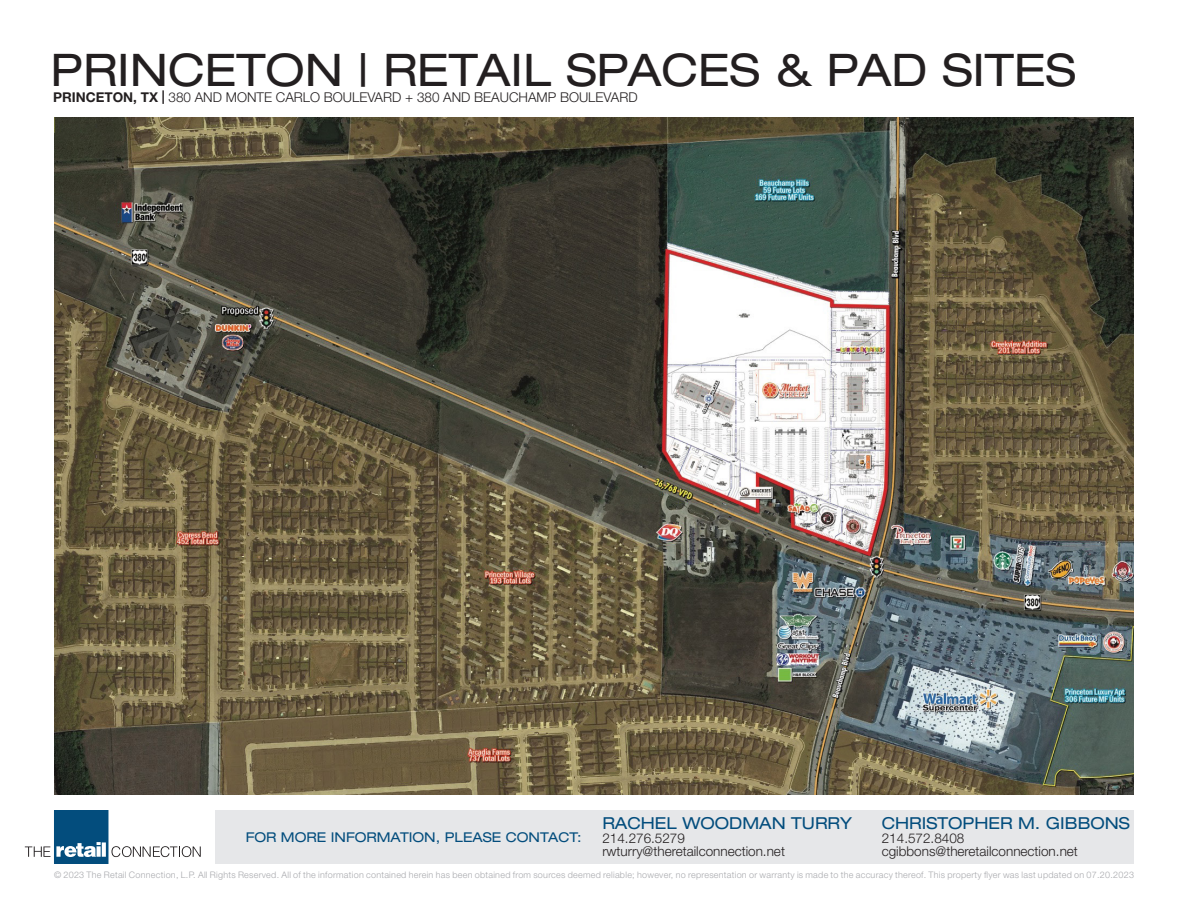
<style>
.page{position:relative;width:1188px;height:918px;background:#fff}
.page>*{position:absolute;margin:0;border:0;box-sizing:border-box;transform-origin:0 0}
.t1{font:expanded 45px "Helvetica Neue LT Std";color:#231f20}
.t2{font:expanded 16.5px "Helvetica Neue LT Std";color:#034d7d}
.t3{font:300 13.5px "Helvetica Neue LT Std";color:#231f20}
.t4{font:expanded 13.5px "Helvetica Neue LT Std";color:#034d7d}
.t5{font:300 9px "Helvetica Neue LT Std";letter-spacing:.03em;color:#a8a9ad}
.s1{font-weight:700}
</style>
<div class="page">
<svg style="left:25px;top:810px;width:176px;height:54px"></svg>
<div style="left:216px;top:810px;width:918px;height:54px;background:#e6e7e9"></div>
<img style="left:54px;top:117px;width:1080px;height:678px">
<p class="t1" style="left:51px;top:43px;width:1027px">PRINCETON | RETAIL SPACES &amp; PAD SITES</p>
<p class="t3" style="left:53px;top:89px;width:586px"><span class="s1">PRINCETON, TX |</span> 380 AND MONTE CARLO BOULEVARD + 380 AND BEAUCHAMP BOULEVARD</p>
<p class="t4" style="left:246px;top:829px;width:337px">FOR MORE INFORMATION, PLEASE CONTACT:</p>
<p class="t2" style="left:602px;top:814px;width:251px">RACHEL WOODMAN TURRY</p>
<p class="t3" style="left:602px;top:830px;width:84px">214.276.5279</p>
<p class="t3" style="left:602px;top:843px;width:184px">rwturry@theretailconnection.net</p>
<p class="t2" style="left:882px;top:814px;width:250px">CHRISTOPHER M. GIBBONS</p>
<p class="t3" style="left:882px;top:830px;width:84px">214.572.8408</p>
<p class="t3" style="left:882px;top:843px;width:198px">cgibbons@theretailconnection.net</p>
<p class="t5" style="left:54px;top:869px;width:1082px">© 2023 The Retail Connection, L.P. All Rights Reserved. All of the information contained herein has been obtained from sources deemed reliable; however, no representation or warranty is made to the accuracy thereof. This property flyer was last updated on 07.20.2023</p>
</div>
